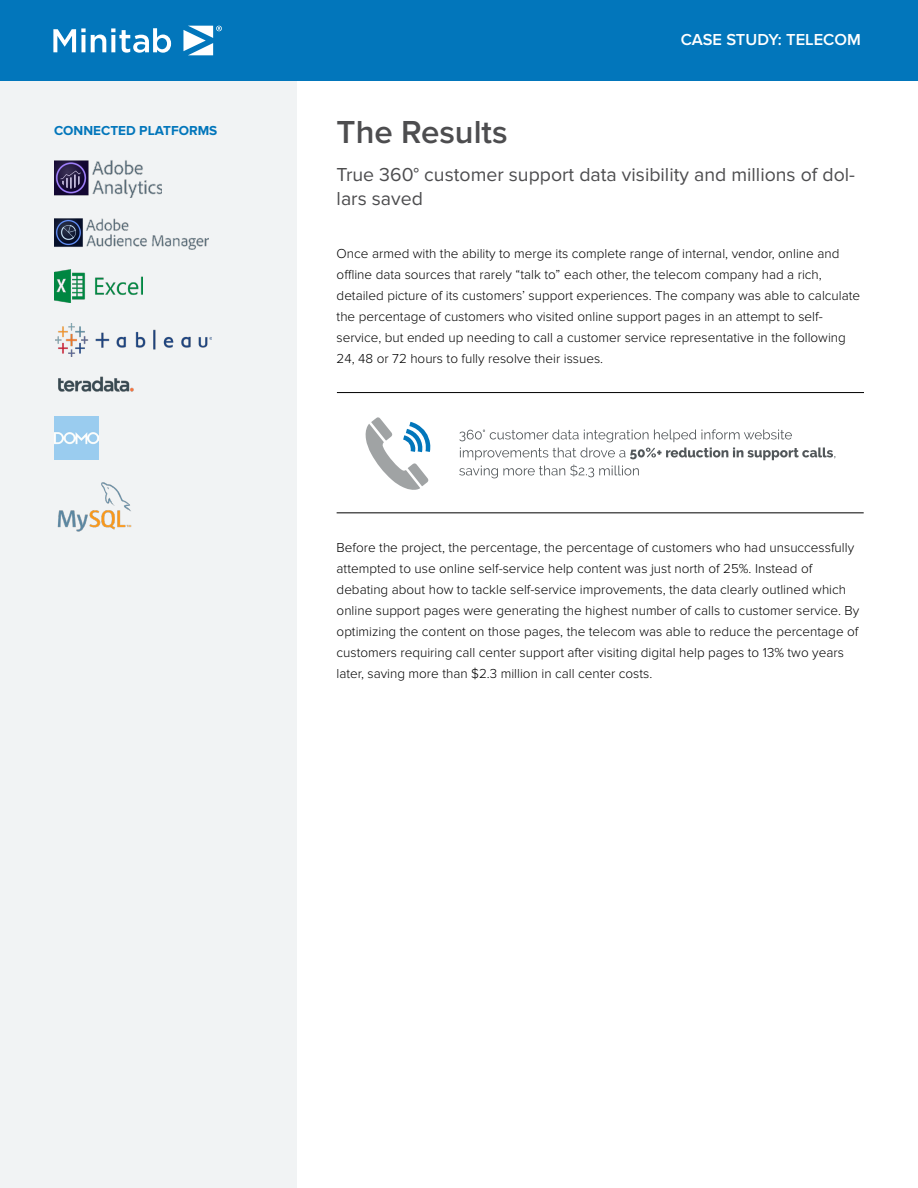
<style>
.page{position:relative;width:918px;height:1188px;background:#fff}
.page>*{position:absolute;margin:0;border:0;box-sizing:border-box;transform-origin:0 0}
.t1{font:600 33px "Proxima Nova";color:#4d4d4f}
.t2{font:19.5px/24px "Proxima Nova";color:#4d4d4f}
.t3{font:600 16.5px "Proxima Nova";color:#fff}
.t4{font:300 13.5px/21px "Proxima Nova";color:#000}
.t5{font:700 13.5px "Proxima Nova";color:#0276bb}
</style>
<div class="page">
<div style="left:0;top:81px;width:297px;height:1107px;background:#f1f3f4"></div>
<div style="left:0;top:0;width:918px;height:81px;background:#0276bb"></div>
<svg style="left:183px;top:26px;width:39px;height:29px"></svg>
<svg style="left:53px;top:28px;width:118px;height:25px"></svg>
<hr style="left:337px;top:392px;width:527px;height:1px;background:#000">
<hr style="left:337px;top:512px;width:527px;height:1px;background:#000">
<svg style="left:365px;top:417px;width:65px;height:73px"></svg>
<svg style="left:459px;top:448px;width:376px;height:30px"></svg>
<svg style="left:459px;top:429px;width:333px;height:13px"></svg>
<img style="left:54px;top:270px;width:88px;height:32px">
<img style="left:54px;top:416px;width:44px;height:44px">
<img style="left:54px;top:160px;width:108px;height:37px">
<img style="left:54px;top:218px;width:154px;height:32px">
<img style="left:55px;top:324px;width:156px;height:32px">
<img style="left:58px;top:376px;width:76px;height:16px">
<img style="left:57px;top:482px;width:75px;height:50px">
<p class="t5" style="left:54px;top:123px;width:165px">CONNECTED PLATFORMS</p>
<p class="t3" style="left:681px;top:30px;width:182px">CASE STUDY: TELECOM</p>
<h1 class="t1" style="left:337px;top:113px;width:173px">The Results</h1>
<h2 class="t2" style="left:337px;top:163px;width:520px">True 360° customer support data visibility and millions of dol&shy;lars saved</h2>
<p class="t4" style="left:337px;top:244px;width:525px">Once armed with the ability to merge its complete range of internal, vendor, online and offline data sources that rarely “talk to” each other, the telecom company had a rich, detailed picture of its customers’ support experiences. The company was able to calculate the percentage of customers who visited online support pages in an attempt to self&shy;service, but ended up needing to call a customer service representative in the following 24, 48 or 72 hours to fully resolve their issues.</p>
<p class="t4" style="left:337px;top:538px;width:524px">Before the project, the percentage, the percentage of customers who had unsuccessfully attempted to use online self-service help content was just north of 25%. Instead of debating about how to tackle self-service improvements, the data clearly outlined which online support pages were generating the highest number of calls to customer service. By optimizing the content on those pages, the telecom was able to reduce the percentage of customers requiring call center support after visiting digital help pages to 13% two years later, saving more than $2.3 million in call center costs.</p>
</div>
